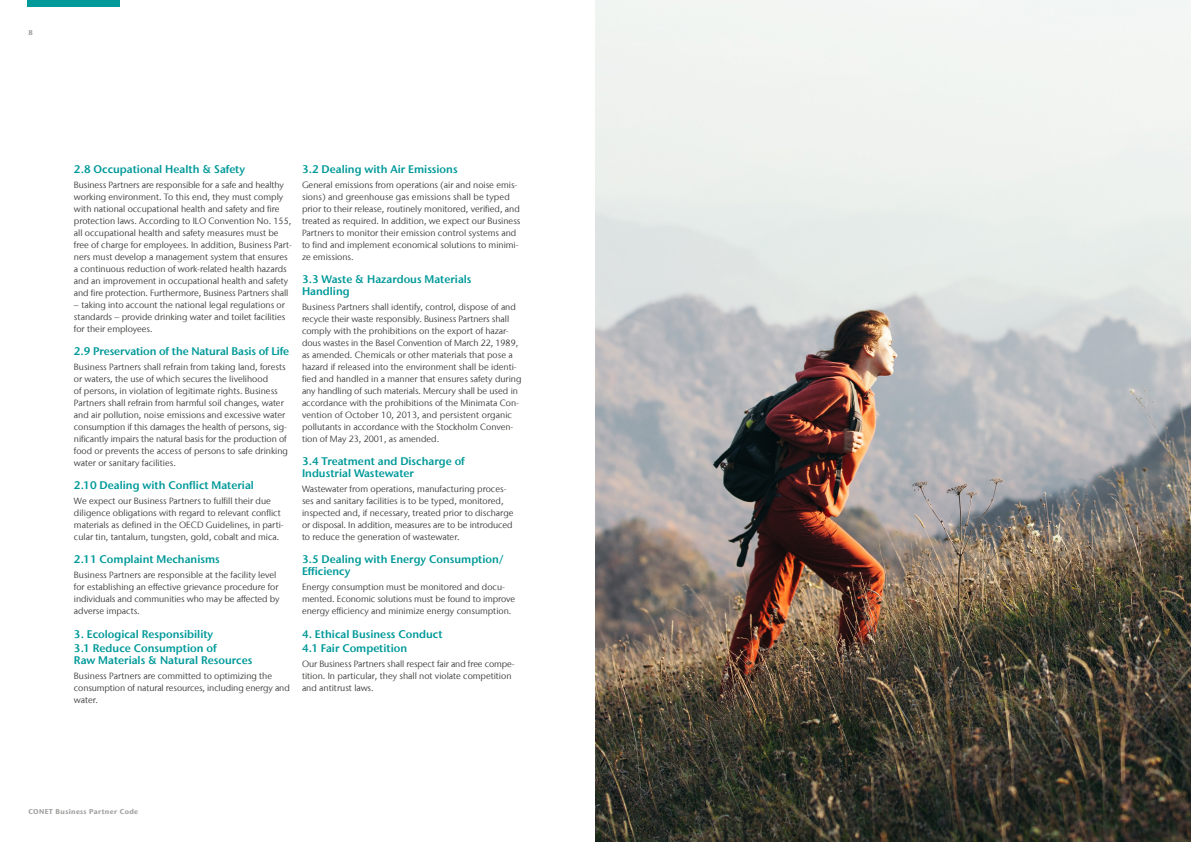
<style>
.page{position:relative;width:1191px;height:842px;background:#fff}
.page>*{position:absolute;margin:0;border:0;box-sizing:border-box;transform-origin:0 0}
.t1{font:600 11px/12px "Stone Sans IIITC Com";color:#099}
.t2{font:9px/12px "Stone Sans IIITC Com";color:#3c3c3b}
.t3{font:700 7px "Stone Sans IIITC Com";letter-spacing:.05em;color:#9d9d9c}
</style>
<div class="page">
<div style="left:27px;top:0;width:93px;height:7px;background:#009a9b"></div>
<img style="left:595px;top:0;width:596px;height:842px">
<p class="t3" style="left:28px;top:28px;width:6px">8</p>
<p class="t1" style="left:74px;top:163px;width:173px">2.8 Occupational Health &amp; Safety</p>
<p class="t2" style="left:74px;top:178px;width:220px">Business Partners are responsible for a safe and healthy working environment. To this end, they must comply with national occupational health and safety and fire protection laws. According to ILO Convention No. 155, all occupational health and safety measures must be free of charge for employees. In addition, Business Part&shy;ners must develop a management system that ensures a continuous reduction of work-related health hazards and an improvement in occupational health and safety and fire protection. Furthermore, Business Partners shall</p>
<p class="t2" style="left:74px;top:298px;width:213px;text-align:justify">– taking into account the national legal regulations or standards – provide drinking water and toilet facilities for their employees.</p>
<p class="t1" style="left:74px;top:345px;width:217px">2.9 Preservation of the Natural Basis of Life</p>
<p class="t2" style="left:74px;top:361px;width:215px">Business Partners shall refrain from taking land, forests or waters, the use of which secures the livelihood<br>of persons, in violation of legitimate rights. Business Partners shall refrain from harmful soil changes, water and air pollution, noise emissions and excessive water consumption if this damages the health of persons, sig&shy;nificantly impairs the natural basis for the production of food or prevents the access of persons to safe drinking water or sanitary facilities.</p>
<p class="t1" style="left:74px;top:479px;width:181px">2.10 Dealing with Conflict Material</p>
<p class="t2" style="left:74px;top:495px;width:211px">We expect our Business Partners to fulfill their due diligence obligations with regard to relevant conflict materials as defined in the OECD Guidelines, in parti&shy;cular tin, tantalum, tungsten, gold, cobalt and mica.</p>
<p class="t1" style="left:74px;top:553px;width:147px">2.11 Complaint Mechanisms</p>
<p class="t2" style="left:74px;top:569px;width:207px">Business Partners are responsible at the facility level for establishing an effective grievance procedure for individuals and communities who may be affected by adverse impacts.</p>
<p class="t1" style="left:74px;top:626px;width:144px;line-height:14.8px">3. Ecological Responsibility<br>3.1 Reduce Consumption of</p>
<p class="t1" style="left:74px;top:654px;width:180px">Raw Materials &amp; Natural Resources</p>
<p class="t2" style="left:74px;top:670px;width:217px">Business Partners are committed to optimizing the consumption of natural resources, including energy and water.</p>
<p class="t1" style="left:302px;top:163px;width:157px">3.2 Dealing with Air Emissions</p>
<p class="t2" style="left:302px;top:178px;width:220px">General emissions from operations (air and noise emis&shy;sions) and greenhouse gas emissions shall be typed prior to their release, routinely monitored, verified, and treated as required. In addition, we expect our Business Partners to monitor their emission control systems and to find and implement economical solutions to minimi&shy;ze emissions.</p>
<p class="t1" style="left:302px;top:273px;width:171px">3.3 Waste &amp; Hazardous Materials<br>Handling</p>
<p class="t2" style="left:302px;top:301px;width:221px">Business Partners shall identify, control, dispose of and recycle their waste responsibly. Business Partners shall comply with the prohibitions on the export of hazar&shy;dous wastes in the Basel Convention of March 22, 1989, as amended. Chemicals or other materials that pose a hazard if released into the environment shall be identi&shy;fied and handled in a manner that ensures safety during any handling of such materials. Mercury shall be used in accordance with the prohibitions of the Minimata Con&shy;vention of October 10, 2013, and persistent organic pollutants in accordance with the Stockholm Conven&shy;tion of May 23, 2001, as amended.</p>
<p class="t1" style="left:302px;top:455px;width:164px">3.4 Treatment and Discharge of<br>Industrial Wastewater</p>
<p class="t2" style="left:302px;top:483px;width:213px">Wastewater from operations, manufacturing proces&shy;ses and sanitary facilities is to be typed, monitored, inspected and, if necessary, treated prior to discharge or disposal. In addition, measures are to be introduced to reduce the generation of wastewater.</p>
<p class="t1" style="left:302px;top:553px;width:203px">3.5 Dealing with Energy Consumption/<br>Efficiency</p>
<p class="t2" style="left:302px;top:581px;width:215px">Energy consumption must be monitored and docu&shy;mented. Economic solutions must be found to improve energy efficiency and minimize energy consumption.</p>
<p class="t1" style="left:302px;top:626px;width:142px;line-height:14.8px">4. Ethical Business Conduct<br>4.1 Fair Competition</p>
<p class="t2" style="left:302px;top:658px;width:214px">Our Business Partners shall respect fair and free compe&shy;tition. In particular, they shall not violate competition and antitrust laws.</p>
<p class="t3" style="left:28px;top:807px;width:111px">CONET Business Partner Code</p>
</div>
